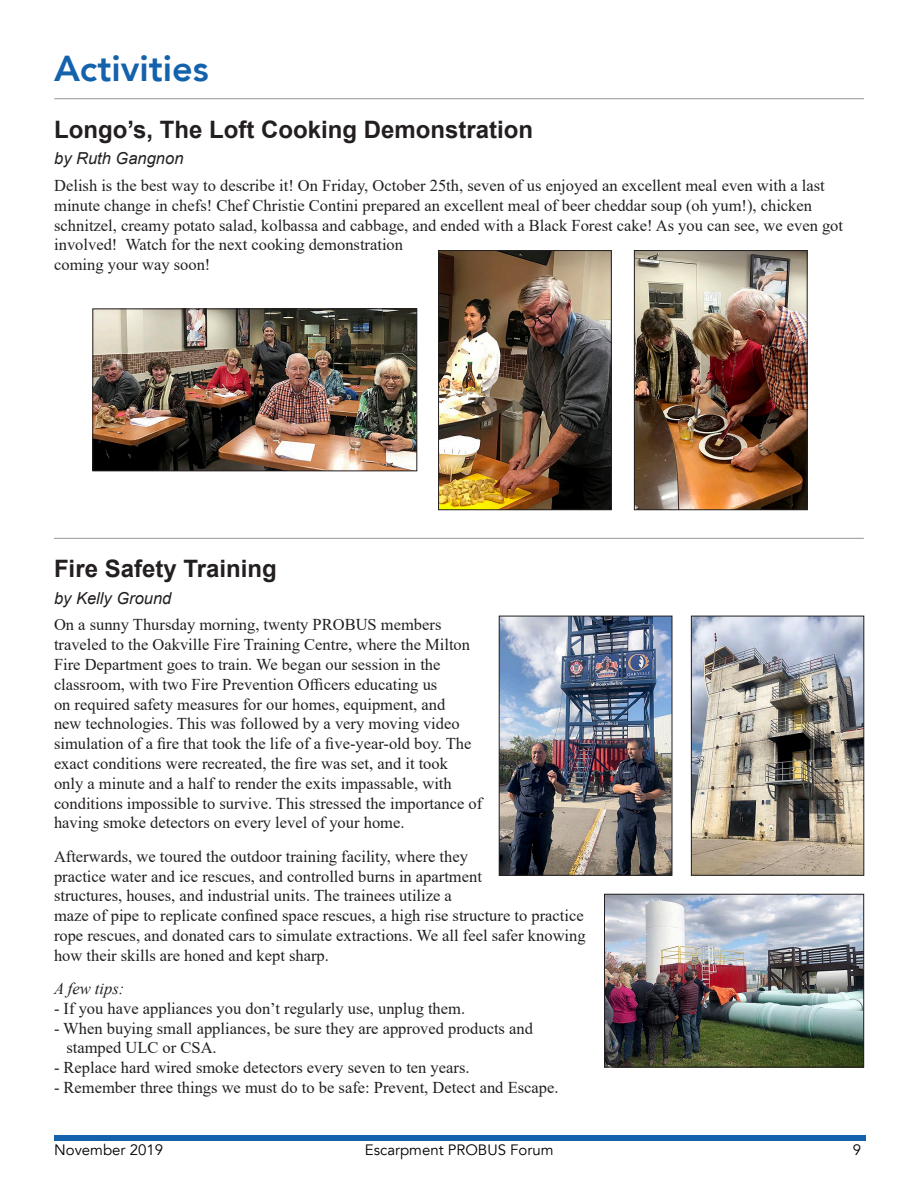
<style>
.page{position:relative;width:918px;height:1188px;background:#fff}
.page>*{position:absolute;margin:0;border:0;box-sizing:border-box;transform-origin:0 0}
.Headline{font:800 36px "Avenir LT";color:#1461ac}
.t1{font:700 24px "Arial";color:#231f20}
.t2{font:16.5px/19.8px "Times New Roman";color:#231f20}
.Author{font:italic 16.5px "Arial";color:#231f20}
.t3{font:italic 16.5px "Times New Roman";color:#231f20}
.t4{font:15px "Avenir LT";color:#000}
</style>
<div class="page">
<div style="left:54px;top:1135px;width:811px;height:6px;background:#1461ac"></div>
<hr style="left:54px;top:98px;width:810px;height:1px;background:#939598">
<img style="left:94px;top:311px;width:321px;height:158px">
<div style="left:92px;top:309px;width:325px;height:162px;border:1px solid #231f20"></div>
<img style="left:440px;top:252px;width:170px;height:256px">
<div style="left:438px;top:250px;width:174px;height:260px;border:1px solid #231f20"></div>
<img style="left:636px;top:252px;width:170px;height:256px">
<div style="left:634px;top:250px;width:174px;height:260px;border:1px solid #231f20"></div>
<hr style="left:54px;top:538px;width:810px;height:1px;background:#939598">
<img style="left:501px;top:618px;width:169px;height:256px">
<div style="left:499px;top:616px;width:173px;height:260px;border:1px solid #231f20"></div>
<img style="left:606px;top:896px;width:256px;height:169px">
<div style="left:604px;top:894px;width:260px;height:173px;border:1px solid #231f20"></div>
<img style="left:693px;top:618px;width:169px;height:256px">
<div style="left:691px;top:616px;width:173px;height:260px;border:1px solid #231f20"></div>
<p class="Headline" style="left:54px;top:47px;width:156px">Activities</p>
<p class="t1" style="left:54px;top:112px;width:481px">Longo’s, The Loft Cooking Demonstration</p>
<p class="Author" style="left:54px;top:148px;width:131px">by Ruth Gangnon</p>
<p class="t2" style="left:54px;top:175px;width:790px">Delish is the best way to describe it! On Friday, October 25th, seven of us enjoyed an excellent meal even with a last minute change in chefs! Chef Christie Contini prepared an excellent meal of beer cheddar soup (oh yum!), chicken schnitzel, creamy potato salad, kolbassa and cabbage, and ended with a Black Forest cake! As you can see, we even got involved! Watch for the next cooking demonstration<br>coming your way soon!</p>
<p class="t1" style="left:54px;top:552px;width:224px">Fire Safety Training</p>
<p class="Author" style="left:54px;top:587px;width:119px">by Kelly Ground</p>
<p class="t2" style="left:54px;top:615px;width:430px">On a sunny Thursday morning, twenty PROBUS members traveled to the Oakville Fire Training Centre, where the Milton Fire Department goes to train. We began our session in the classroom, with two Fire Prevention Officers educating us<br>on required safety measures for our homes, equipment, and<br>new technologies. This was followed by a very moving video simulation of a fire that took the life of a five-year-old boy. The exact conditions were recreated, the fire was set, and it took<br>only a minute and a half to render the exits impassable, with conditions impossible to survive. This stressed the importance of having smoke detectors on every level of your home.</p>
<p class="t2" style="left:54px;top:846px;width:533px">Afterwards, we toured the outdoor training facility, where they<br>practice water and ice rescues, and controlled burns in apartment<br>structures, houses, and industrial units. The trainees utilize a<br>maze of pipe to replicate confined space rescues, a high rise structure to practice rope rescues, and donated cars to simulate extractions. We all feel safer knowing how their skills are honed and kept sharp.</p>
<p class="t3" style="left:54px;top:977px;width:72px">A few tips:</p>
<p class="t2" style="left:54px;top:998px;width:413px">- If you have appliances you don’t regularly use, unplug them.</p>
<p class="t2" style="left:66px;top:1018px;width:468px;text-indent:-12px">- When buying small appliances, be sure they are approved products and stamped ULC or CSA.</p>
<p class="t2" style="left:54px;top:1057px;width:417px">- Replace hard wired smoke detectors every seven to ten years.</p>
<p class="t2" style="left:54px;top:1077px;width:506px">- Remember three things we must do to be safe: Prevent, Detect and Escape.</p>
<p class="t4" style="left:54px;top:1141px;width:110px">November 2019</p>
<p class="t4" style="left:365px;top:1141px;width:190px">Escarpment PROBUS Forum</p>
<p class="t4" style="left:853px;top:1141px;width:10px">9</p>
</div>
